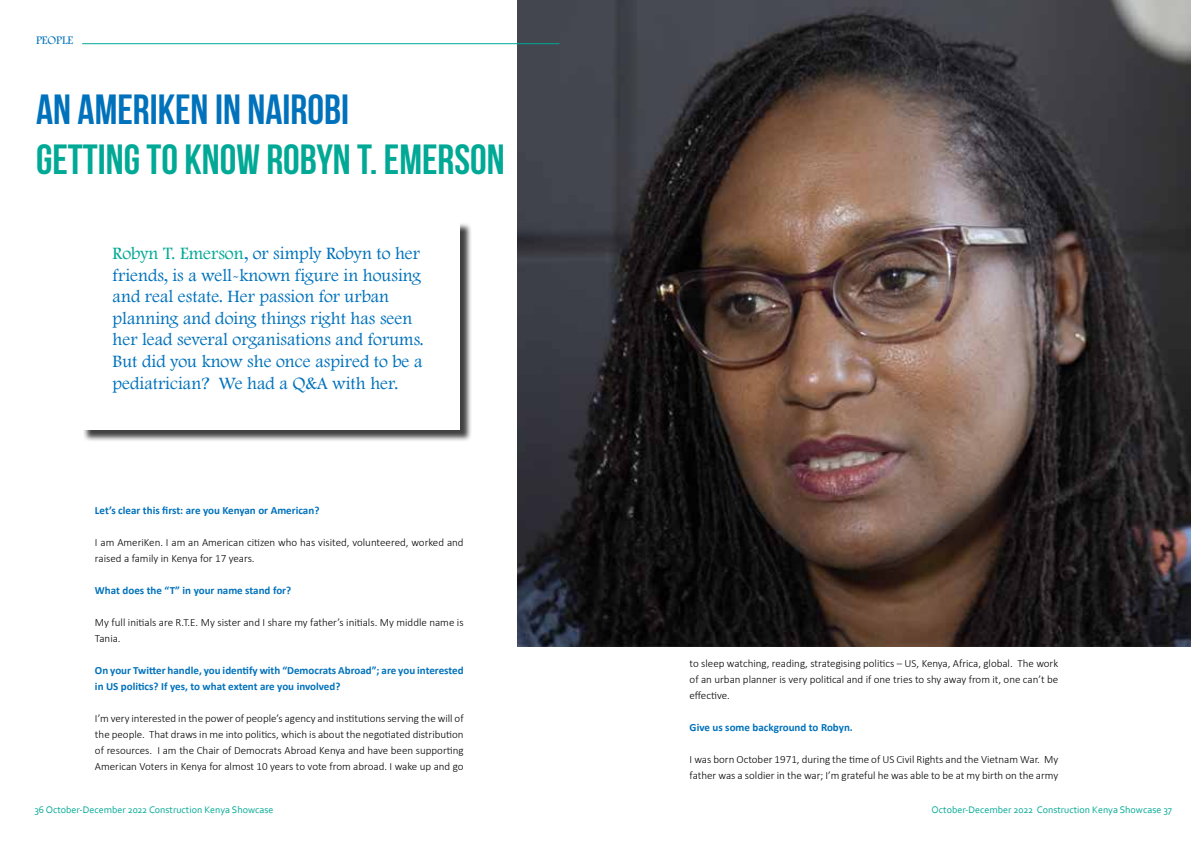
<style>
.page{position:relative;width:1191px;height:842px;background:#fff}
.page>*{position:absolute;margin:0;border:0;box-sizing:border-box;transform-origin:0 0}
.t1{font:700 42px "Bebas Neue";color:#00a995}
.t2{font:700 42px "Bebas Neue";color:#0072bc}
.t3{font:18px/21.6px "Footlight MT Light";color:#0072bc}
.t4{font:12px "Footlight MT Light";color:#0072bc}
.t5{font:300 11px/16px "Calibri";color:#000}
.t6{font:700 11px/16px "Calibri";color:#0072bc}
.t7{font:10px "Corbel";color:#00a995}
.s1{color:#00a995}
</style>
<div class="page">
<img style="left:517px;top:0;width:674px;height:646px">
<hr style="left:82px;top:43px;width:477px;height:1px;background:#00a995">
<div style="left:82px;top:223px;width:391px;height:219px;background:#000;opacity:.75"></div>
<div style="left:80px;top:221px;width:380px;height:208px;background:#fff"></div>
<p class="t4" style="left:36px;top:33px;width:39px">PEOPLE</p>
<h1 class="t2" style="left:36px;top:86px;width:314px">AN AMERIKEN IN NAIROBI</h1>
<h1 class="t1" style="left:36px;top:136px;width:470px">GETTING TO KNOW ROBYN T. EMERSON</h1>
<p class="t3" style="left:113px;top:242px;width:313px"><span class="s1">Robyn T. Emerson</span>, or simply Robyn to her friends, is a well-known figure in housing and real estate. Her passion for urban planning and doing things right has seen her lead several organisations and forums.<br>But did you know she once aspired to be a pediatrician? We had a Q&amp;A with her.</p>
<p class="t6" style="left:95px;top:502px;width:226px">Let’s clear this first: are you Kenyan or American?</p>
<p class="t5" style="left:95px;top:534px;width:370px">I am AmeriKen. I am an American citizen who has visited, volunteered, worked and raised a family in Kenya for 17 years.</p>
<p class="t6" style="left:95px;top:582px;width:198px">What does the “T” in your name stand for?</p>
<p class="t5" style="left:95px;top:614px;width:370px">My full initials are R.T.E. My sister and I share my father’s initials. My middle name is<br>Tania.</p>
<p class="t6" style="left:95px;top:662px;width:370px">On your Twitter handle, you identify with “Democrats Abroad”; are you interested in US politics? If yes, to what extent are you involved?</p>
<p class="t5" style="left:95px;top:710px;width:370px;text-align:justify">I’m very interested in the power of people’s agency and institutions serving the will of the people. That draws in me into politics, which is about the negotiated distribution of resources. I am the Chair of Democrats Abroad Kenya and have been supporting American Voters in Kenya for almost 10 years to vote from abroad. I wake up and go</p>
<p class="t5" style="left:689px;top:656px;width:370px;text-align:justify">to sleep watching, reading, strategising politics – US, Kenya, Africa, global. The work of an urban planner is very political and if one tries to shy away from it, one can’t be effective.</p>
<p class="t6" style="left:689px;top:720px;width:165px">Give us some background to Robyn.</p>
<p class="t5" style="left:689px;top:752px;width:370px">I was born October 1971, during the time of US Civil Rights and the Vietnam War. My father was a soldier in the war; I’m grateful he was able to be at my birth on the army</p>
<p class="t7" style="left:34px;top:804px;width:241px">36 October-December 2022 Construction Kenya Showcase</p>
<p class="t7" style="left:931px;top:804px;width:242px">October-December 2022 Construction Kenya Showcase 37</p>
</div>
